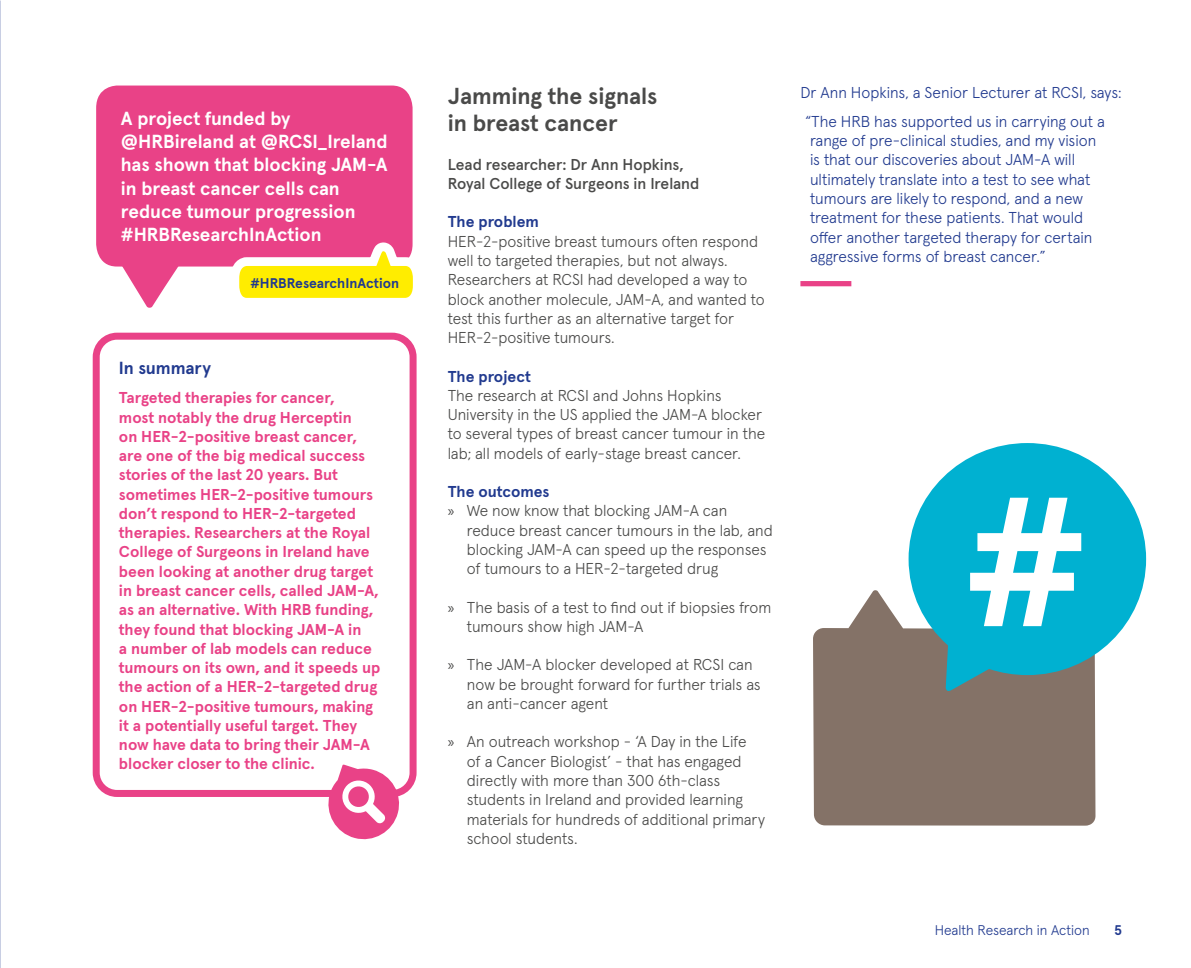
<style>
.page{position:relative;width:1191px;height:968px;background:#fff}
.page>*{position:absolute;margin:0;border:0;box-sizing:border-box;transform-origin:0 0}
.t1{font:700 23.1px/27.3px "Apercu Pro";letter-spacing:-.005em;color:#4a4a49}
.t2{font:700 18.9px/23.1px "Apercu Pro";color:#fff}
.t3{font:700 17.5px "Apercu Pro";letter-spacing:-.005em;color:#213a8f}
.t4{font:300 15.75px/19.2px "Apercu Pro";color:#4a4a49}
.t5{font:700 15.75px/19.2px "Apercu Pro";color:#e94287}
.t6{font:300 15.75px/19.2px "Apercu Pro";color:#213a8f}
.t7{font:500 15.75px/19.2px "Apercu Pro";letter-spacing:-.005em;color:#4a4a49}
.t8{font:700 15.75px "Apercu Pro";color:#213a8f}
.t9{font:300 14px "Apercu Pro";color:#213a8f}
.t10{font:700 14px "Apercu Pro";letter-spacing:-.005em;color:#213a8f}
.s1{font-family:"Myriad Pro";font-weight:400}
</style>
<div class="page">
<div style="left:800px;top:281px;width:51px;height:5px;background:#e94287"></div>
<svg style="left:0;top:30px;width:1px;height:686px"></svg>
<svg style="left:121px;top:266px;width:59px;height:42px"></svg>
<div style="left:96px;top:85px;width:316px;height:181px;background:#e94287;border-radius:22px"></div>
<div style="left:93px;top:332px;width:323px;height:464px;border:7px solid #e94287;border-radius:21px"></div>
<svg style="left:324px;top:764px;width:79px;height:76px"></svg>
<svg style="left:226px;top:202px;width:187px;height:96px"></svg>
<div style="left:813px;top:590px;width:282px;height:235px;background:#847267"></div>
<svg style="left:908px;top:443px;width:238px;height:248px;fill:#00b1d1"></svg>
<svg style="left:970px;top:497px;width:111px;height:129px"></svg>
<p class="t2" style="left:121px;top:106px;width:268px">A project funded by @HRBireland at @RCSI_Ireland has shown that blocking JAM-A in breast cancer cells can reduce tumour progression #HRBResearchInAction</p>
<p class="t10" style="left:250px;top:272px;width:150px">#HRBResearchInAction</p>
<p class="t3" style="left:119px;top:354px;width:94px">In summary</p>
<p class="t5" style="left:119px;top:387px;width:263px">Targeted therapies for cancer,<br>most notably the drug Herceptin<br>on HER-2-positive breast cancer, are one of the big medical success stories of the last 20 years. But sometimes HER-2-positive tumours don’t respond to HER-2-targeted therapies. Researchers at the Royal College of Surgeons in Ireland have been looking at another drug target in breast cancer cells, called JAM-A, as an alternative. With HRB funding, they found that blocking JAM-A in<br>a number of lab models can reduce tumours on its own, and it speeds up the action of a HER-2-targeted drug on HER-2-positive tumours, making it a potentially useful target. They now have data to bring their JAM-A blocker closer to the clinic.</p>
<h1 class="t1" style="left:447px;top:81px;width:211px">Jamming the signals in breast cancer</h1>
<p class="t7" style="left:447px;top:153px;width:253px">Lead researcher: Dr Ann Hopkins,<br>Royal College of Surgeons in Ireland</p>
<p class="t8" style="left:447px;top:210px;width:93px">The problem</p>
<p class="t4" style="left:447px;top:230px;width:318px">HER-2-positive breast tumours often respond well to targeted therapies, but not always.<br>Researchers at RCSI had developed a way to block another molecule, JAM-A, and wanted to test this further as an alternative target for HER-2-positive tumours.</p>
<p class="t8" style="left:447px;top:364px;width:85px">The project</p>
<p class="t4" style="left:447px;top:384px;width:319px">The research at RCSI and Johns Hopkins University in the US applied the JAM-A blocker to several types of breast cancer tumour in the lab; all models of early-stage breast cancer.</p>
<p class="t8" style="left:447px;top:479px;width:103px">The outcomes</p>
<p class="t4" style="left:447px;top:500px;width:281px"><span class="s1">»</span> We now know that blocking JAM-A can</p>
<p class="t4" style="left:467px;top:519px;width:307px">reduce breast cancer tumours in the lab, and</p>
<p class="t4" style="left:467px;top:538px;width:301px">blocking JAM-A can speed up the responses</p>
<p class="t4" style="left:467px;top:557px;width:253px">of tumours to a HER-2-targeted drug</p>
<p class="t4" style="left:467px;top:596px;width:306px;text-indent:-19px"><span class="s1">»</span> The basis of a test to find out if biopsies from tumours show high JAM-A</p>
<p class="t4" style="left:467px;top:654px;width:295px;text-indent:-19px"><span class="s1">»</span> The JAM-A blocker developed at RCSI can now be brought forward for further trials as an anti-cancer agent</p>
<p class="t4" style="left:467px;top:731px;width:299px;text-indent:-19px"><span class="s1">»</span> An outreach workshop - ‘A Day in the Life<br>of a Cancer Biologist’ - that has engaged directly with more than 300 6th-class students in Ireland and provided learning materials for hundreds of additional primary school students.</p>
<p class="t6" style="left:800px;top:77px;width:323px;line-height:28.9px">Dr Ann Hopkins, a Senior Lecturer at RCSI, says: “The HRB has supported us in carrying out a</p>
<p class="t6" style="left:810px;top:130px;width:288px">range of pre-clinical studies, and my vision is that our discoveries about JAM-A will ultimately translate into a test to see what tumours are likely to respond, and a new treatment for these patients. That would offer another targeted therapy for certain aggressive forms of breast cancer.”</p>
<p class="t9" style="left:934px;top:918px;width:157px">Health Research in Action</p>
<p class="t10" style="left:1114px;top:918px;width:9px">5</p>
</div>
